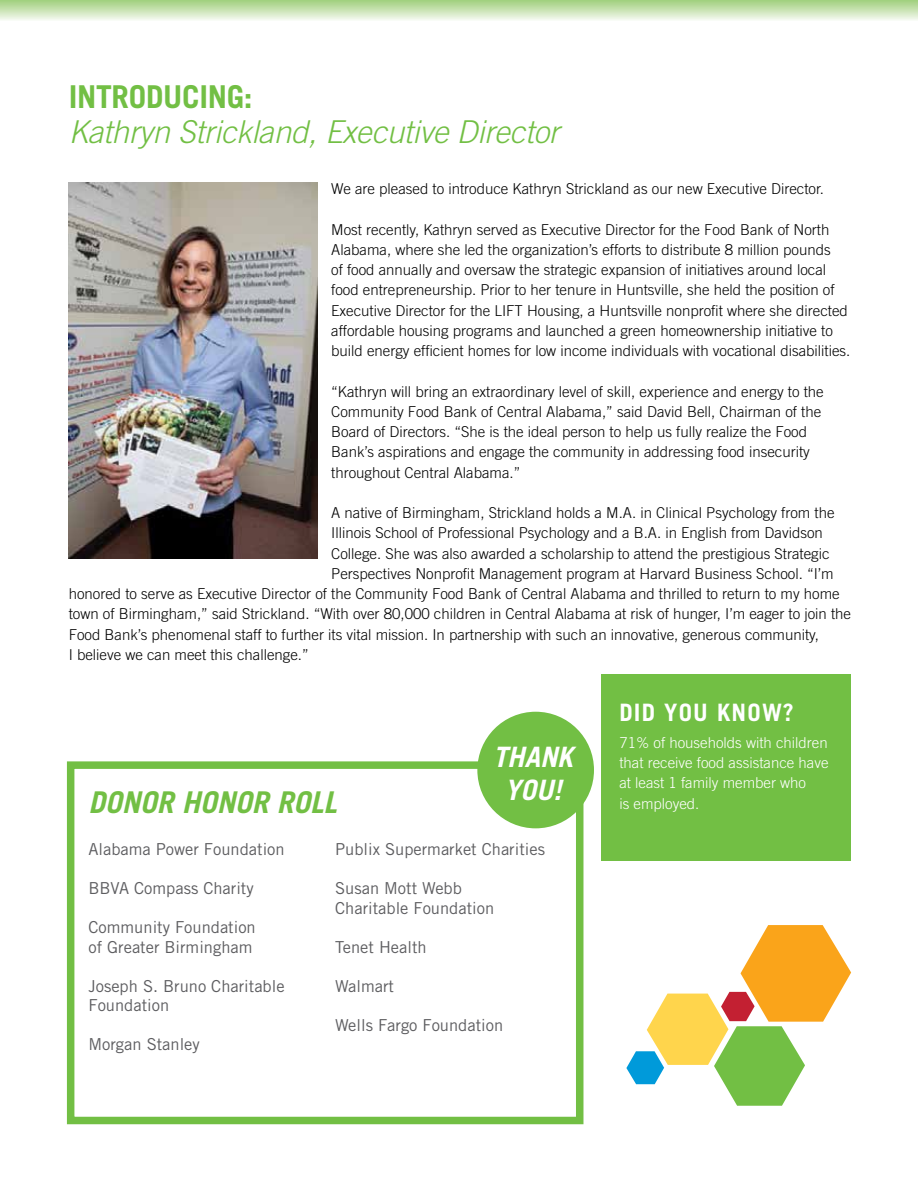
<style>
.page{position:relative;width:918px;height:1188px;background:#fff}
.page>*{position:absolute;margin:0;border:0;box-sizing:border-box;transform-origin:0 0}
.t1{font:italic 300 31.5px "Trade Gothic";letter-spacing:-.01em;color:#72bf44}
.t2{font:700 31.5px "Trade Gothic";letter-spacing:-.01em;color:#72bf44}
.t3{font:italic 700 30px "Trade Gothic";color:#72bf44}
.t4{font:italic 700 28.2px/33px "Trade Gothic";color:#fff;text-align:center}
.t5{font:700 24px "Trade Gothic";letter-spacing:.05em;color:#fff}
.t6{font:16.5px/19.5px "Trade Gothic";color:#5d5d60}
.t7{font:300 15px/20.2px "Trade Gothic";color:#000}
.t8{font:300 15px/20.2px "Trade Gothic";color:#fff}
</style>
<div class="page">
<svg style="left:0;top:0;width:918px;height:20px;background:#c9e3b4"></svg>
<div style="left:67px;top:761px;width:516px;height:363px;border:8px solid #72bf44"></div>
<svg style="left:626px;top:925px;width:225px;height:181px"></svg>
<div style="left:477px;top:712px;width:117px;height:116px;background:#72bf44;border-radius:50%"></div>
<img style="left:69px;top:182px;width:249px;height:376px">
<div style="left:601px;top:674px;width:250px;height:187px;background:#72bf44"></div>
<h1 class="t2" style="left:69px;top:78px;width:185px">INTRODUCING:</h1>
<h1 class="t1" style="left:69px;top:113px;width:492px">Kathryn Strickland, Executive Director</h1>
<p class="t7" style="left:331px;top:179px;width:494px">We are pleased to introduce Kathryn Strickland as our new Executive Director.</p>
<p class="t7" style="left:331px;top:219px;width:521px">Most recently, Kathryn served as Executive Director for the Food Bank of North Alabama, where she led the organization’s efforts to distribute 8 million pounds<br>of food annually and oversaw the strategic expansion of initiatives around local food entrepreneurship. Prior to her tenure in Huntsville, she held the position of Executive Director for the LIFT Housing, a Huntsville nonprofit where she directed affordable housing programs and launched a green homeownership initiative to build energy efficient homes for low income individuals with vocational disabilities.</p>
<p class="t7" style="left:331px;top:381px;width:494px">“Kathryn will bring an extraordinary level of skill, experience and energy to the Community Food Bank of Central Alabama,” said David Bell, Chairman of the Board of Directors. “She is the ideal person to help us fully realize the Food Bank’s aspirations and engage the community in addressing food insecurity throughout Central Alabama.”</p>
<p class="t7" style="left:331px;top:503px;width:505px">A native of Birmingham, Strickland holds a M.A. in Clinical Psychology from the</p>
<p class="t7" style="left:331px;top:523px;width:493px">Illinois School of Professional Psychology and a B.A. in English from Davidson</p>
<p class="t7" style="left:331px;top:543px;width:500px">College. She was also awarded a scholarship to attend the prestigious Strategic</p>
<p class="t7" style="left:331px;top:563px;width:504px">Perspectives Nonprofit Management program at Harvard Business School. “I’m</p>
<p class="t7" style="left:69px;top:584px;width:772px">honored to serve as Executive Director of the Community Food Bank of Central Alabama and thrilled to return to my home</p>
<p class="t7" style="left:69px;top:604px;width:784px">town of Birmingham,” said Strickland. “With over 80,000 children in Central Alabama at risk of hunger, I’m eager to join the</p>
<p class="t7" style="left:69px;top:624px;width:752px">Food Bank’s phenomenal staff to further its vital mission. In partnership with such an innovative, generous community,</p>
<p class="t7" style="left:69px;top:644px;width:242px">I believe we can meet this challenge.”</p>
<h3 class="t4" style="left:493px;top:740px;width:81px">THANK<br>YOU!</h3>
<h2 class="t3" style="left:88px;top:784px;width:250px">DONOR HONOR ROLL</h2>
<p class="t6" style="left:88px;top:839px;width:198px">Alabama Power Foundation</p>
<p class="t6" style="left:88px;top:878px;width:167px">BBVA Compass Charity</p>
<p class="t6" style="left:88px;top:917px;width:169px">Community Foundation of Greater Birmingham</p>
<p class="t6" style="left:88px;top:976px;width:198px">Joseph S. Bruno Charitable<br>Foundation</p>
<p class="t6" style="left:88px;top:1034px;width:113px">Morgan Stanley</p>
<p class="t6" style="left:335px;top:839px;width:211px">Publix Supermarket Charities</p>
<p class="t6" style="left:335px;top:878px;width:161px">Susan Mott Webb<br>Charitable Foundation</p>
<p class="t6" style="left:335px;top:937px;width:93px">Tenet Health</p>
<p class="t6" style="left:335px;top:976px;width:60px">Walmart</p>
<p class="t6" style="left:335px;top:1015px;width:170px">Wells Fargo Foundation</p>
<h3 class="t5" style="left:619px;top:698px;width:176px">DID YOU KNOW?</h3>
<p class="t8" style="left:619px;top:732px;width:211px">71% of households with children that receive food assistance have at least 1 family member who<br>is employed.</p>
</div>
